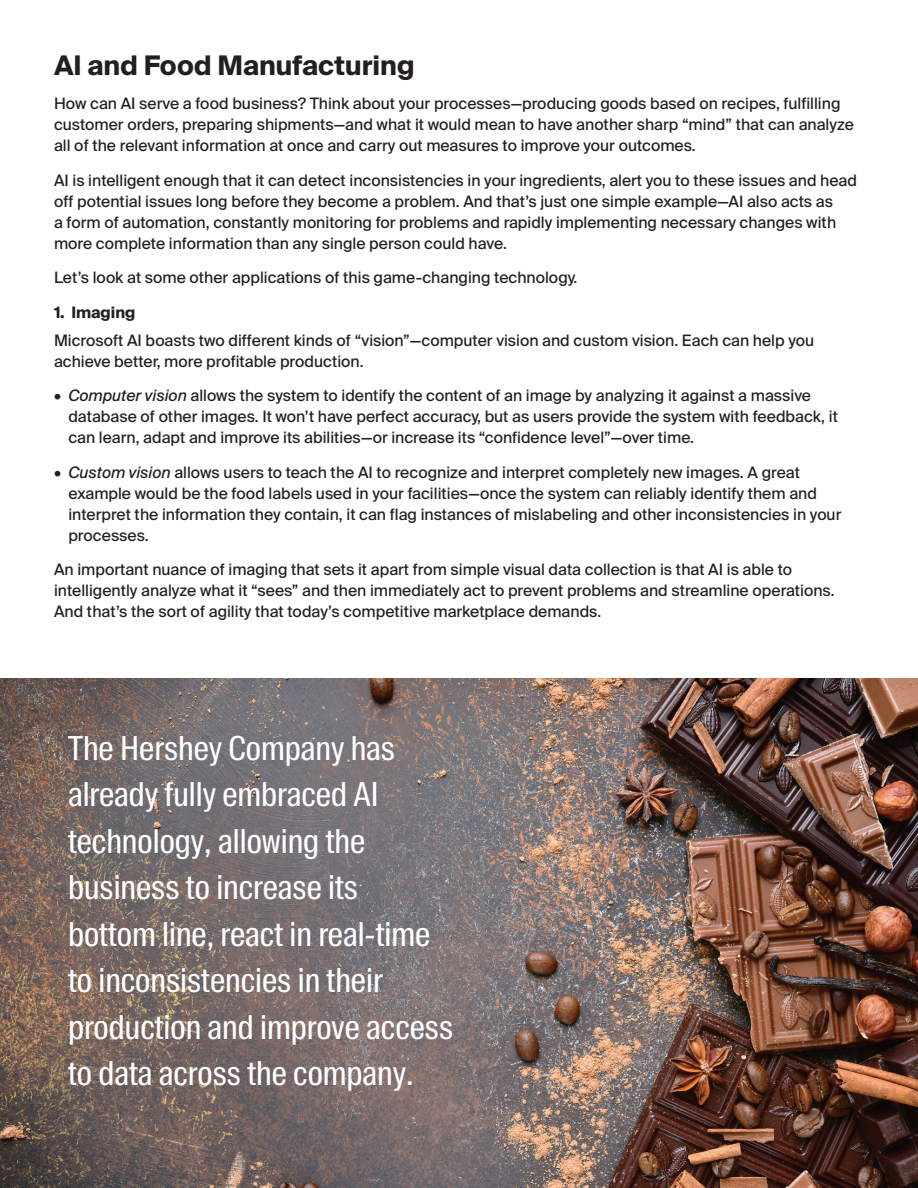
<style>
.page{position:relative;width:918px;height:1188px;background:#fff}
.page>*{position:absolute;margin:0;border:0;box-sizing:border-box;transform-origin:0 0}
.t1{font:33px/46.5px "Suisse Intl Cond";color:#fff}
.t2{font:700 27px "Suisse Intl";color:#231f20}
.t3{font:15.75px/21px "Suisse Intl";color:#231f20}
.t4{font:700 15.75px "Suisse Intl";color:#231f20}
.s1{font-style:italic}
</style>
<div class="page">
<img style="left:0;top:678px;width:918px;height:510px">
<h2 class="t2" style="left:54px;top:50px;width:362px">AI and Food Manufacturing</h2>
<p class="t3" style="left:54px;top:93px;width:801px">How can AI serve a food business? Think about your processes—producing goods based on recipes, fulfilling customer orders, preparing shipments—and what it would mean to have another sharp “mind” that can analyze all of the relevant information at once and carry out measures to improve your outcomes.</p>
<p class="t3" style="left:54px;top:170px;width:804px">AI is intelligent enough that it can detect inconsistencies in your ingredients, alert you to these issues and head off potential issues long before they become a problem. And that’s just one simple example—AI also acts as<br>a form of automation, constantly monitoring for problems and rapidly implementing necessary changes with more complete information than any single person could have.</p>
<p class="t3" style="left:54px;top:267px;width:525px">Let’s look at some other applications of this game-changing technology.</p>
<p class="t4" style="left:54px;top:303px;width:83px">1. Imaging</p>
<p class="t3" style="left:54px;top:330px;width:762px">Microsoft AI boasts two different kinds of “vision”—computer vision and custom vision. Each can help you achieve better, more profitable production.</p>
<p class="t3" style="left:68px;top:385px;width:771px;text-indent:-14px">• <span class="s1">Computer vision</span> allows the system to identify the content of an image by analyzing it against a massive database of other images. It won’t have perfect accuracy, but as users provide the system with feedback, it can learn, adapt and improve its abilities—or increase its “confidence level”—over time.</p>
<p class="t3" style="left:68px;top:462px;width:775px;text-indent:-14px">• <span class="s1">Custom vision</span> allows users to teach the AI to recognize and interpret completely new images. A great example would be the food labels used in your facilities—once the system can reliably identify them and interpret the information they contain, it can flag instances of mislabeling and other inconsistencies in your processes.</p>
<p class="t3" style="left:54px;top:559px;width:782px">An important nuance of imaging that sets it apart from simple visual data collection is that AI is able to intelligently analyze what it “sees” and then immediately act to prevent problems and streamline operations.<br>And that’s the sort of agility that today’s competitive marketplace demands.</p>
<h1 class="t1" style="left:68px;top:725px;width:387px">The Hershey Company has already fully embraced AI technology, allowing the business to increase its bottom line, react in real-time to inconsistencies in their production and improve access to data across the company.</h1>
</div>
